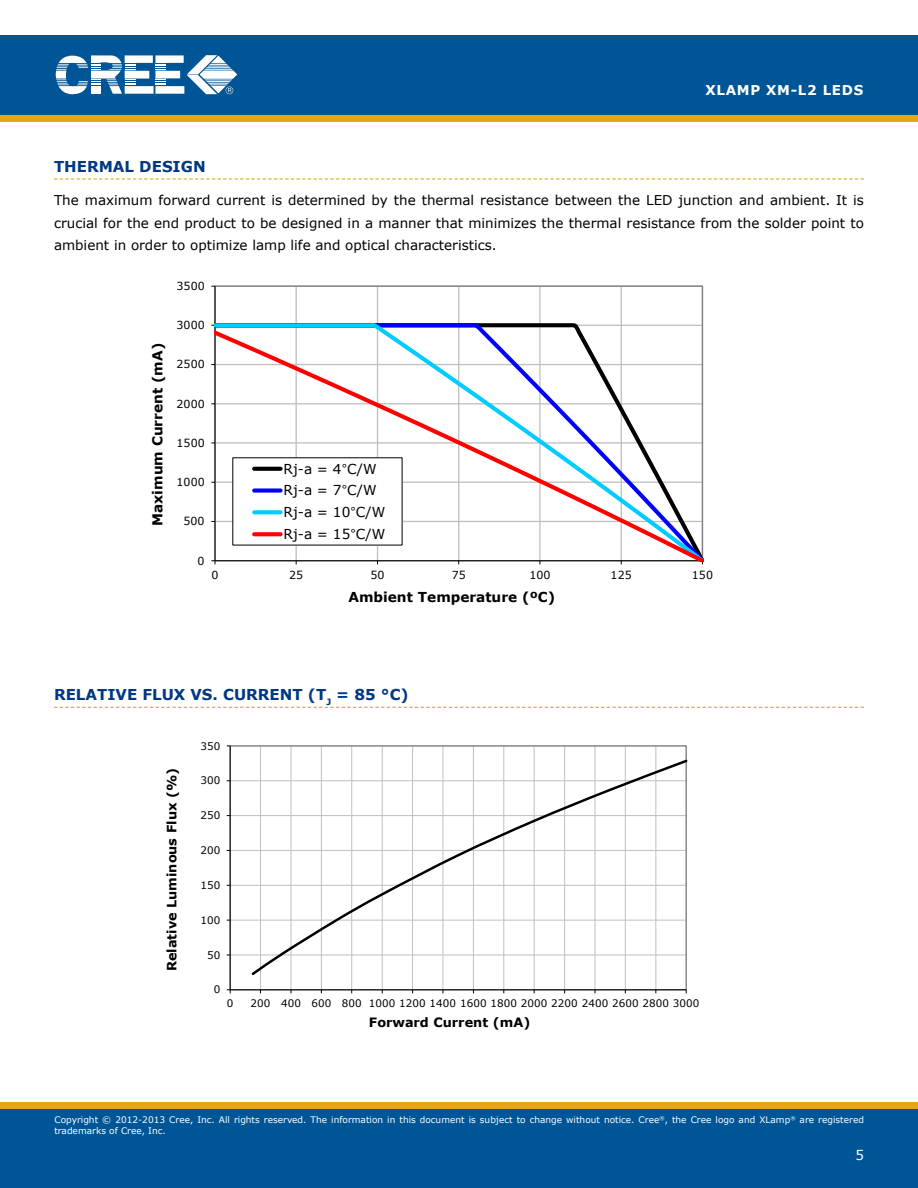
<style>
.page{position:relative;width:918px;height:1188px;background:#fff}
.page>*{position:absolute;margin:0;border:0;box-sizing:border-box;transform-origin:0 0}
.t1{font:700 24.75px "Verdana";color:#000}
.t2{font:700 15px "Verdana";color:#003882}
.t3{font:13.65px/21.9px "Verdana";letter-spacing:.005em;color:#000}
.t4{font:700 13.65px "Verdana";color:#000}
.t5{font:13.5px/22.5px "Verdana";color:#000;text-align:justify}
.t6{font:700 13.5px "Verdana";letter-spacing:.05em;color:#fffffe}
.t7{font:13.5px "Verdana";color:#fff}
.t8{font:700 12.9px "Verdana";color:#000}
.t9{font:11.1px "Verdana";letter-spacing:.005em;color:#000}
.t10{font:10.35px "Verdana";letter-spacing:.005em;color:#000}
.t11{font:9px/10.8px "Verdana";color:#fff}
.s1{font-family:"Arial"}
</style>
<div class="page">
<div style="left:0;top:115px;width:918px;height:7px;background:#e7a614"></div>
<div style="left:0;top:35px;width:918px;height:80px;background:#005596"></div>
<svg style="left:56px;top:55px;width:181px;height:39px"></svg>
<div style="left:0;top:1108px;width:918px;height:80px;background:#005596"></div>
<div style="left:0;top:1102px;width:918px;height:6px;background:#e7a614"></div>
<svg style="left:54px;top:178px;width:810px;height:2px"></svg>
<svg style="left:54px;top:707px;width:810px;height:1px"></svg>
<hr style="left:296px;top:286px;width:1px;height:275px;background:#c0c0c0">
<hr style="left:377px;top:286px;width:1px;height:275px;background:#c0c0c0">
<hr style="left:458px;top:286px;width:1px;height:275px;background:#c0c0c0">
<hr style="left:539px;top:286px;width:2px;height:275px;background:#c0c0c0">
<hr style="left:621px;top:286px;width:1px;height:275px;background:#c0c0c0">
<hr style="left:215px;top:286px;width:1px;height:275px;background:#000">
<svg style="left:211px;top:560px;width:5px;height:4px"></svg>
<svg style="left:215px;top:321px;width:489px;height:6px"></svg>
<svg style="left:215px;top:327px;width:489px;height:235px"></svg>
<div style="left:233px;top:458px;width:169px;height:87px;background:#fff"></div>
<svg style="left:254px;top:467px;width:27px;height:4px"></svg>
<div style="left:254px;top:488px;width:27px;height:5px;background:#00f"></div>
<svg style="left:254px;top:510px;width:27px;height:4px"></svg>
<svg style="left:254px;top:532px;width:27px;height:4px"></svg>
<hr style="left:230px;top:955px;width:456px;height:1px;background:#c0c0c0">
<hr style="left:230px;top:920px;width:456px;height:1px;background:#c0c0c0">
<hr style="left:230px;top:885px;width:456px;height:1px;background:#c0c0c0">
<hr style="left:230px;top:850px;width:456px;height:1px;background:#c0c0c0">
<hr style="left:230px;top:815px;width:456px;height:1px;background:#c0c0c0">
<hr style="left:230px;top:781px;width:456px;height:1px;background:#c0c0c0">
<hr style="left:260px;top:746px;width:1px;height:244px;background:#c0c0c0">
<hr style="left:291px;top:746px;width:1px;height:244px;background:#c0c0c0">
<hr style="left:321px;top:746px;width:1px;height:244px;background:#c0c0c0">
<hr style="left:351px;top:746px;width:1px;height:244px;background:#c0c0c0">
<hr style="left:382px;top:746px;width:1px;height:244px;background:#c0c0c0">
<hr style="left:412px;top:746px;width:1px;height:244px;background:#c0c0c0">
<hr style="left:443px;top:746px;width:1px;height:244px;background:#c0c0c0">
<hr style="left:473px;top:746px;width:1px;height:244px;background:#c0c0c0">
<hr style="left:504px;top:746px;width:1px;height:244px;background:#c0c0c0">
<hr style="left:534px;top:746px;width:1px;height:244px;background:#c0c0c0">
<hr style="left:564px;top:746px;width:1px;height:244px;background:#c0c0c0">
<hr style="left:595px;top:746px;width:1px;height:244px;background:#c0c0c0">
<hr style="left:625px;top:746px;width:1px;height:244px;background:#c0c0c0">
<hr style="left:656px;top:746px;width:1px;height:244px;background:#c0c0c0">
<hr style="left:230px;top:746px;width:1px;height:244px;background:#000">
<hr style="left:230px;top:990px;width:456px;height:1px;background:#000">
<svg style="left:249px;top:758px;width:439px;height:219px"></svg>
<h3 class="t6" style="left:706px;top:82px;width:159px">XLAMP XM-L2 LEDS</h3>
<h2 class="t2" style="left:54px;top:157px;width:153px">THERMAL DESIGN</h2>
<p class="t5" style="left:54px;top:189px;width:812px">The maximum forward current is determined by the thermal resistance between the LED junction and ambient. It is crucial for the end product to be designed in a manner that minimizes the thermal resistance from the solder point to ambient in order to optimize lamp life and optical characteristics.</p>
<h1 class="t1" style="left:25px;top:195px;width:220px">Thermal Design</h1>
<p class="t9" style="left:176px;top:279px;width:30px">3500</p>
<h3 class="t4" style="left:149px;top:526px;width:184px;rotate:-90deg">Maximum Current (mA)</h3>
<p class="t9" style="left:176px;top:318px;width:30px">3000</p>
<p class="t9" style="left:176px;top:357px;width:30px">2500</p>
<p class="t9" style="left:176px;top:396px;width:30px">2000</p>
<p class="t9" style="left:176px;top:436px;width:30px">1500</p>
<p class="t9" style="left:176px;top:475px;width:30px">1000</p>
<p class="t9" style="left:183px;top:514px;width:23px">500</p>
<p class="t9" style="left:198px;top:553px;width:9px">0</p>
<h3 class="t3" style="left:283px;top:457px;width:103px">Rj-a = 4<span class="s1">°</span>C/W<br>Rj-a = 7<span class="s1">°</span>C/W<br>Rj-a = 10<span class="s1">°</span>C/W<br>Rj-a = 15<span class="s1">°</span>C/W</h3>
<p class="t9" style="left:211px;top:568px;width:9px">0</p>
<p class="t9" style="left:289px;top:568px;width:16px">25</p>
<p class="t9" style="left:370px;top:568px;width:16px">50</p>
<p class="t9" style="left:452px;top:568px;width:16px">75</p>
<p class="t9" style="left:529px;top:568px;width:23px">100</p>
<p class="t9" style="left:611px;top:568px;width:23px">125</p>
<p class="t9" style="left:692px;top:568px;width:23px">150</p>
<h3 class="t4" style="left:349px;top:589px;width:208px">Ambient Temperature (ºC)</h3>
<h2 class="t2" style="left:54px;top:685px;width:356px">RELATIVE FLUX VS. CURRENT (T<sub>J</sub> = 85 °C)</h2>
<h3 class="t8" style="left:164px;top:971px;width:205px;rotate:-90deg">Relative Luminous Flux (%)</h3>
<p class="t10" style="left:201px;top:739px;width:21px">350</p>
<p class="t10" style="left:201px;top:774px;width:21px">300</p>
<p class="t10" style="left:201px;top:809px;width:21px">250</p>
<p class="t10" style="left:201px;top:844px;width:21px">200</p>
<p class="t10" style="left:201px;top:879px;width:21px">150</p>
<p class="t10" style="left:201px;top:913px;width:21px">100</p>
<p class="t10" style="left:207px;top:948px;width:15px">50</p>
<p class="t10" style="left:214px;top:983px;width:8px">0</p>
<p class="t10" style="left:227px;top:997px;width:8px">0</p>
<p class="t10" style="left:251px;top:997px;width:450px">200 400 600 800 1000 1200 1400 1600 1800 2000 2200 2400 2600 2800 3000</p>
<h3 class="t8" style="left:369px;top:1014px;width:163px">Forward Current (mA)</h3>
<p class="t11" style="left:54px;top:1114px;width:811px">Copyright © 2012-2013 Cree, Inc. All rights reserved. The information in this document is subject to change without notice. Cree<sup>®</sup>, the Cree logo and XLamp<sup>®</sup> are registered trademarks of Cree, Inc.</p>
<p class="t11" style="left:114px;top:1115px;width:752px">2010 Cree, Inc. All rights reserved. The information in his document is subject to change without no ice. Cree, the Cr e logo and XLamp are registered tradema ks</p>
<p class="t11" style="left:54px;top:1125px;width:58px">of Cree, Inc.</p>
<h3 class="t7" style="left:855px;top:1146px;width:10px">5</h3>
</div>
